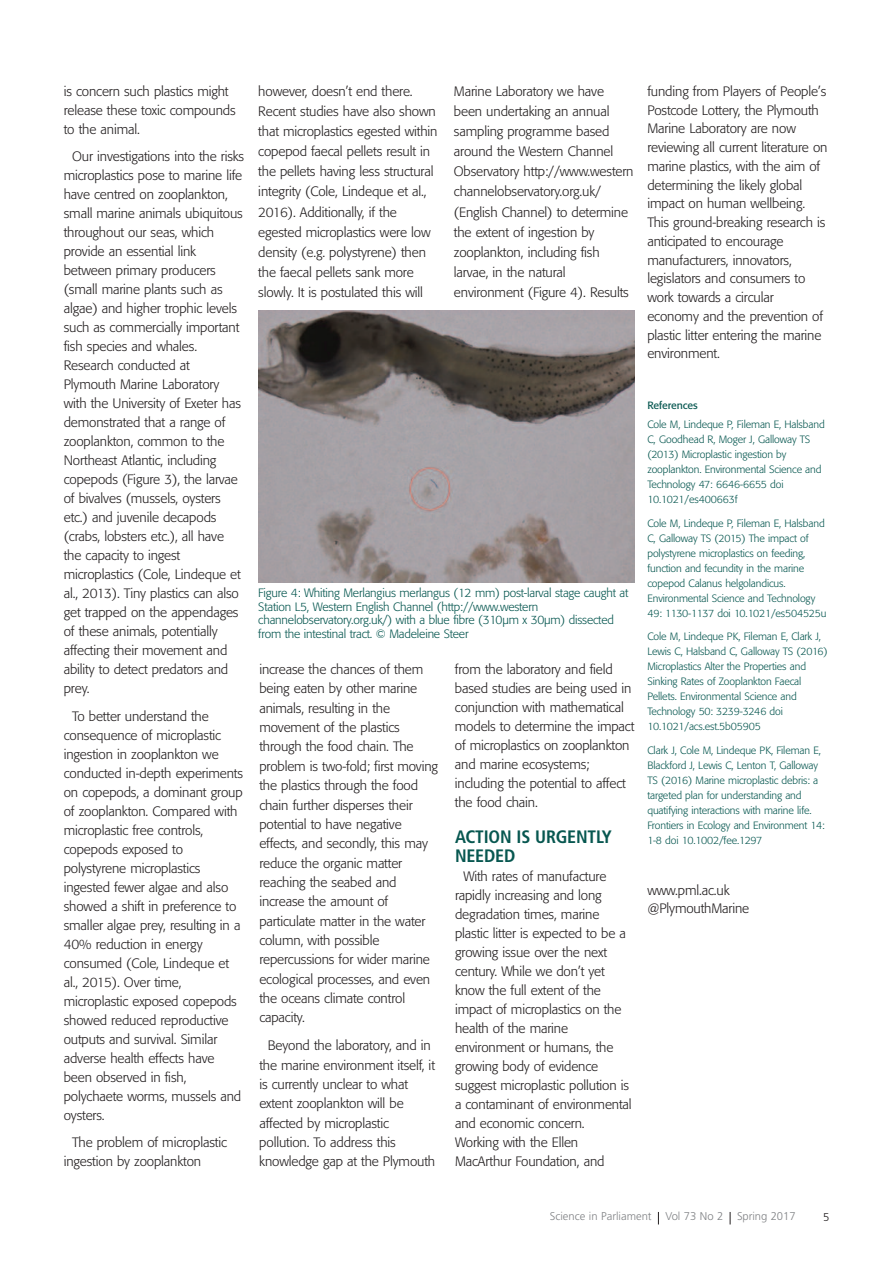
<style>
.page{position:relative;width:893px;height:1263px;background:#fff}
.page>*{position:absolute;margin:0;border:0;box-sizing:border-box;transform-origin:0 0}
.t1{font:700 condensed 18px/19px "Frutiger";letter-spacing:-.01em;color:#075750}
.t2{font:300 13.5px/19px "Formata";letter-spacing:-.01em;color:#231f20}
.t3{font:300 12px/13.5px "Formata";letter-spacing:-.015em;color:#075750}
.t4{font:300 11.25px "Frutiger";color:#808285}
.t5{font:300 11.25px "Frutiger";color:#231f20}
.t6{font:300 10.5px/15px "Formata";letter-spacing:-.01em;color:#075750}
.t7{font:10.5px "Formata";letter-spacing:-.01em;color:#075750}
</style>
<div class="page">
<svg style="left:658px;top:1212px;width:1px;height:12px"></svg>
<svg style="left:730px;top:1212px;width:1px;height:12px"></svg>
<img style="left:258px;top:310px;width:377px;height:272px">
<p class="t2" style="left:64px;top:83px;width:173px">is concern such plastics might release these toxic compounds to the animal.</p>
<p class="t2" style="left:64px;top:148px;width:182px;text-indent:9px">Our investigations into the risks microplastics pose to marine life have centred on zooplankton, small marine animals ubiquitous throughout our seas, which provide an essential link between primary producers (small marine plants such as algae) and higher trophic levels such as commercially important fish species and whales.<br>Research conducted at<br>Plymouth Marine Laboratory with the University of Exeter has demonstrated that a range of zooplankton, common to the<br>Northeast Atlantic, including copepods (Figure 3), the larvae of bivalves (mussels, oysters etc.) and juvenile decapods (crabs, lobsters etc.), all have the capacity to ingest microplastics (Cole, Lindeque et al., 2013). Tiny plastics can also get trapped on the appendages of these animals, potentially affecting their movement and ability to detect predators and prey.</p>
<p class="t2" style="left:64px;top:707px;width:181px;text-indent:9px">To better understand the consequence of microplastic ingestion in zooplankton we conducted in-depth experiments on copepods, a dominant group of zooplankton. Compared with microplastic free controls, copepods exposed to polystyrene microplastics ingested fewer algae and also showed a shift in preference to smaller algae prey, resulting in a<br>40% reduction in energy consumed (Cole, Lindeque et al., 2015). Over time, microplastic exposed copepods showed reduced reproductive outputs and survival. Similar adverse health effects have been observed in fish, polychaete worms, mussels and oysters.</p>
<p class="t2" style="left:64px;top:1134px;width:165px;text-indent:9px">The problem of microplastic ingestion by zooplankton</p>
<p class="t2" style="left:258px;top:82px;width:181px;line-height:20.1px">however, doesn’t end there.<br>Recent studies have also shown that microplastics egested within copepod faecal pellets result in the pellets having less structural integrity (Cole, Lindeque et al.,<br>2016). Additionally, if the egested microplastics were low density (e.g. polystyrene) then the faecal pellets sank more slowly. It is postulated this will</p>
<p class="t2" style="left:454px;top:82px;width:181px;line-height:20.1px">Marine Laboratory we have been undertaking an annual sampling programme based around the Western Channel<br>Observatory http://www.western channelobservatory.org.uk/ (English Channel) to determine the extent of ingestion by zooplankton, including fish larvae, in the natural environment (Figure 4). Results</p>
<p class="t2" style="left:647px;top:83px;width:182px">funding from Players of People’s<br>Postcode Lottery, the Plymouth<br>Marine Laboratory are now reviewing all current literature on marine plastics, with the aim of determining the likely global impact on human wellbeing.<br>This ground-breaking research is anticipated to encourage manufacturers, innovators, legislators and consumers to work towards a circular economy and the prevention of plastic litter entering the marine environment.</p>
<p class="t3" style="left:258px;top:587px;width:371px">Figure 4: Whiting Merlangius merlangus (12 mm) post-larval stage caught at Station L5, Western English Channel (http://www.western channelobservatory.org.uk/) with a blue fibre (310µm x 30µm) dissected from the intestinal tract. © Madeleine Steer</p>
<p class="t2" style="left:259px;top:661px;width:180px">increase the chances of them being eaten by other marine animals, resulting in the movement of the plastics through the food chain. The problem is two-fold; first moving the plastics through the food chain further disperses their potential to have negative effects, and secondly, this may reduce the organic matter reaching the seabed and increase the amount of particulate matter in the water column, with possible repercussions for wider marine ecological processes, and even the oceans climate control capacity.</p>
<p class="t2" style="left:259px;top:1037px;width:177px;text-indent:9px">Beyond the laboratory, and in the marine environment itself, it is currently unclear to what extent zooplankton will be affected by microplastic pollution. To address this knowledge gap at the Plymouth</p>
<p class="t2" style="left:455px;top:661px;width:181px">from the laboratory and field based studies are being used in conjunction with mathematical models to determine the impact of microplastics on zooplankton and marine ecosystems; including the potential to affect the food chain.</p>
<h1 class="t1" style="left:455px;top:829px;width:158px">ACTION IS URGENTLY<br>NEEDED</h1>
<p class="t2" style="left:455px;top:868px;width:178px;text-indent:9px">With rates of manufacture rapidly increasing and long degradation times, marine plastic litter is expected to be a growing issue over the next century. While we don’t yet know the full extent of the impact of microplastics on the health of the marine environment or humans, the growing body of evidence suggest microplastic pollution is a contaminant of environmental and economic concern.<br>Working with the Ellen<br>MacArthur Foundation, and</p>
<p class="t7" style="left:647px;top:401px;width:52px">References</p>
<p class="t6" style="left:647px;top:418px;width:179px">Cole M, Lindeque P, Fileman E, Halsband C, Goodhead R, Moger J, Galloway TS (2013) Microplastic ingestion by zooplankton. Environmental Science and Technology 47: 6646-6655 doi 10.1021/es400663f</p>
<p class="t6" style="left:647px;top:516px;width:180px">Cole M, Lindeque P, Fileman E, Halsband C, Galloway TS (2015) The impact of polystyrene microplastics on feeding, function and fecundity in the marine copepod Calanus helgolandicus.<br>Environmental Science and Technology 49: 1130-1137 doi 10.1021/es504525u</p>
<p class="t6" style="left:647px;top:630px;width:182px">Cole M, Lindeque PK, Fileman E, Clark J, Lewis C, Halsband C, Galloway TS (2016)<br>Microplastics Alter the Properties and Sinking Rates of Zooplankton Faecal Pellets. Environmental Science and Technology 50: 3239-3246 doi 10.1021/acs.est.5b05905</p>
<p class="t6" style="left:647px;top:743px;width:179px">Clark J, Cole M, Lindeque PK, Fileman E, Blackford J, Lewis C, Lenton T, Galloway TS (2016) Marine microplastic debris: a targeted plan for understanding and quatifying interactions with marine life.<br>Frontiers in Ecology and Environment 14:<br>1-8 doi 10.1002/fee.1297</p>
<p class="t2" style="left:647px;top:881px;width:103px">www.pml.ac.uk @PlymouthMarine</p>
<p class="t4" style="left:550px;top:1212px;width:247px">Science in Parliament Vol 73 No 2 Spring 2017</p>
<p class="t5" style="left:823px;top:1212px;width:8px">5</p>
</div>
